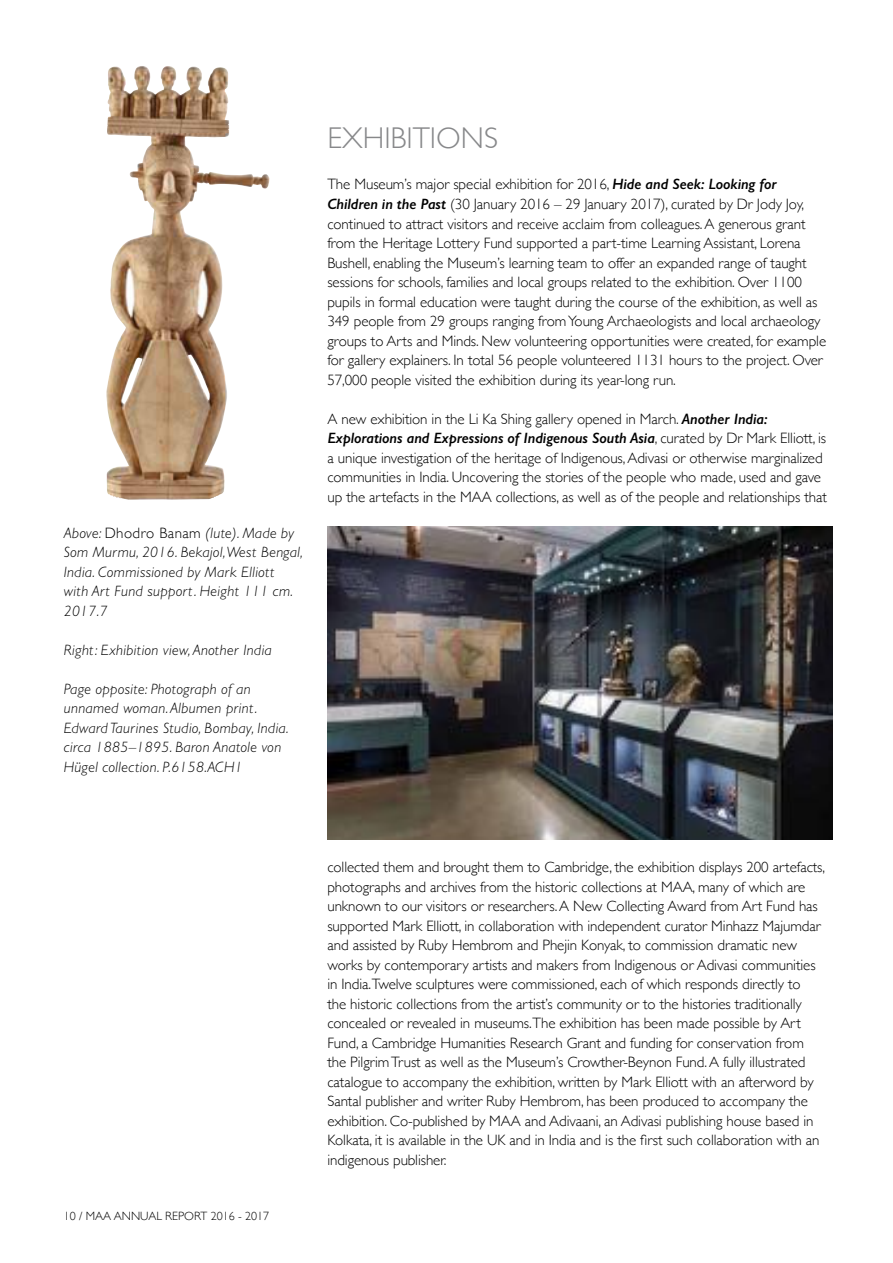
<style>
.page{position:relative;width:893px;height:1263px;background:#fff}
.page>*{position:absolute;margin:0;border:0;box-sizing:border-box;transform-origin:0 0}
.t1{font:300 30px "Gill Sans";color:#87888a}
.t2{font:300 15px/19.5px "Gill Sans";letter-spacing:-.005em;color:#000}
.t3{font:italic 300 15px/19.5px "Gill Sans MT Pro";letter-spacing:.03em;color:#000}
.t4{font:300 12px "Gill Sans";color:#000}
.s1{font-family:"Gill Sans";font-style:normal}
.s2{font-weight:600;font-style:italic}
</style>
<div class="page">
<img style="left:327px;top:527px;width:505px;height:313px">
<img style="left:106px;top:66px;width:117px;height:434px">
<p class="t3" style="left:64px;top:523px;width:241px">Above: <span class="s1">Dhodro banam</span> (lute). Made by<br>Som Murmu, 2016. Bekajol,West Bengal,<br>India. Commissioned by Mark Elliott<br>with Art Fund support. Height 111 cm.<br>2017.7</p>
<p class="t3" style="left:64px;top:640px;width:209px">Right: Exhibition view, Another India</p>
<p class="t3" style="left:64px;top:679px;width:227px">Page opposite: Photograph of an unnamed woman. Albumen print.<br>Edward Taurines Studio, Bombay, India. circa 1885–1895. Baron Anatole von Hügel collection. P.6158.ACH1</p>
<h1 class="t1" style="left:327px;top:121px;width:172px">exhibitions</h1>
<p class="t2" style="left:327px;top:175px;width:500px">the Museum’s major special exhibition for 2016, <span class="s2">Hide and Seek: Looking for Children in the Past</span> (30 January 2016 – 29 January 2017), curated by Dr Jody Joy, continued to attract visitors and receive acclaim from colleagues. A generous grant from the heritage lottery fund supported a part-time learning Assistant, lorena bushell, enabling the Museum’s learning team to offer an expanded range of taught sessions for schools, families and local groups related to the exhibition. over 1100 pupils in formal education were taught during the course of the exhibition, as well as 349 people from 29 groups ranging from young Archaeologists and local archaeology groups to Arts and Minds. new volunteering opportunities were created, for example for gallery explainers. in total 56 people volunteered 1131 hours to the project. over 57,000 people visited the exhibition during its year-long run.</p>
<p class="t2" style="left:327px;top:409px;width:501px">A new exhibition in the li Ka shing gallery opened in March. <span class="s2">Another India:<br>Explorations and Expressions of Indigenous South Asia</span>, curated by Dr Mark elliott, is a unique investigation of the heritage of indigenous, Adivasi or otherwise marginalized communities in india. uncovering the stories of the people who made, used and gave up the artefacts in the MAA collections, as well as of the people and relationships that</p>
<p class="t4" style="left:64px;top:1209px;width:207px">10 / MAA AnnuAl report 2016 - 2017</p>
<p class="t2" style="left:327px;top:857px;width:499px">collected them and brought them to cambridge, the exhibition displays 200 artefacts, photographs and archives from the historic collections at MAA, many of which are unknown to our visitors or researchers. A new collecting Award from Art fund has supported Mark elliott, in collaboration with independent curator Minhazz Majumdar and assisted by ruby hembrom and phejin Konyak, to commission dramatic new works by contemporary artists and makers from indigenous or Adivasi communities in india.twelve sculptures were commissioned, each of which responds directly to<br>the historic collections from the artist’s community or to the histories traditionally concealed or revealed in museums.the exhibition has been made possible by Art fund, a cambridge humanities research grant and funding for conservation from the pilgrim trust as well as the Museum’s crowther-beynon fund. A fully illustrated catalogue to accompany the exhibition, written by Mark elliott with an afterword by santal publisher and writer ruby hembrom, has been produced to accompany the exhibition. co-published by MAA and Adivaani, an Adivasi publishing house based in Kolkata, it is available in the UK and in India and is the first such collaboration with an indigenous publisher.</p>
</div>
